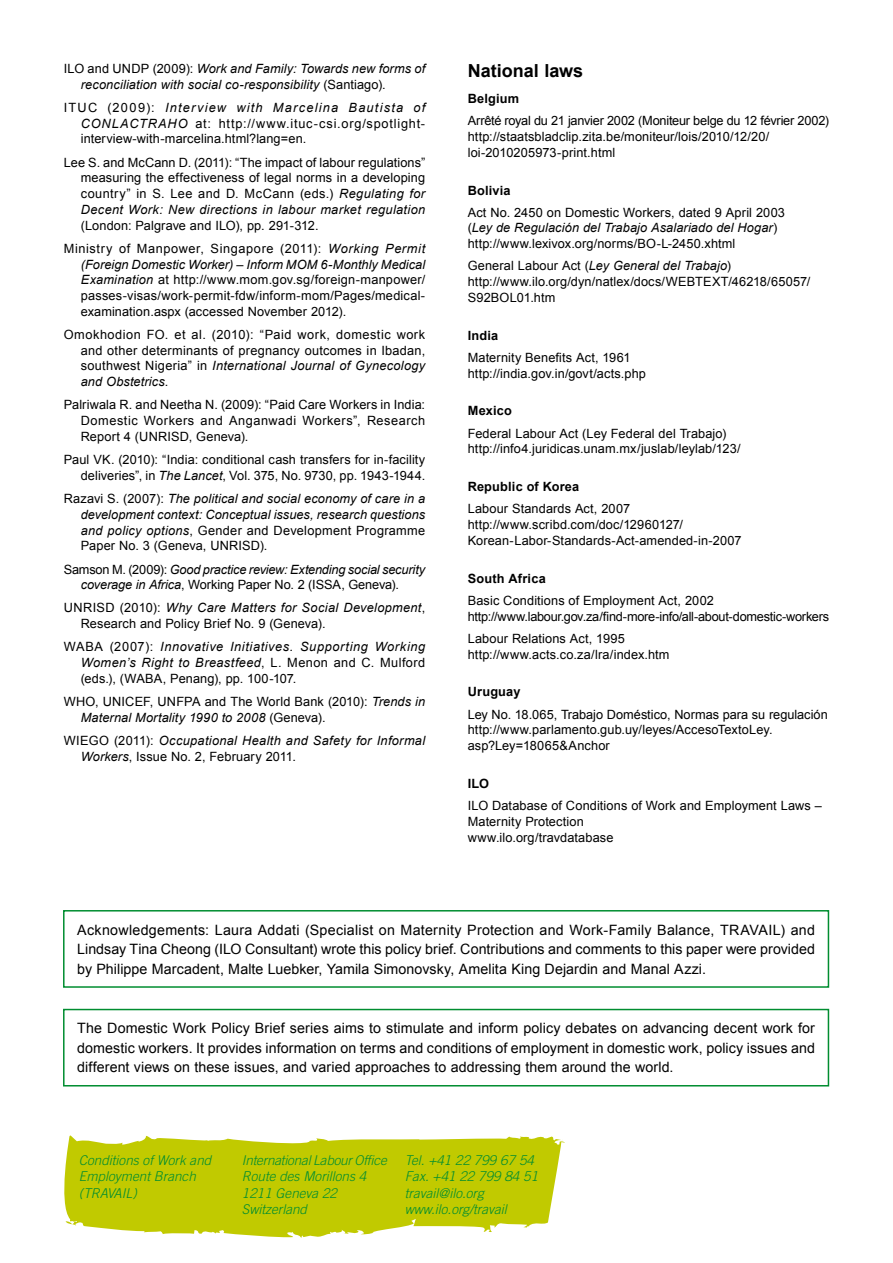
<style>
.page{position:relative;width:893px;height:1263px;background:#fff}
.page>*{position:absolute;margin:0;border:0;box-sizing:border-box;transform-origin:0 0}
.inter_1_dwpb{font:700 18px "Arial";color:#000}
.txt_dwpb{font:14.25px/19.5px "Arial";letter-spacing:.005em;color:#000;text-align:justify}
.t1{font:italic 300 13.5px/16.2px "Trade Gothic LT Com";color:#008d30}
.refs_dwpb{font:12.75px/15.8px "Arial";letter-spacing:.01em;color:#000}
.refs_dwpb-2{font:italic 12.75px/15.8px "Arial";letter-spacing:.01em;color:#000}
.refs_dwpb-3{font:italic 12.75px/15.8px "Arial";letter-spacing:-.01em;color:#000}
.refs_dwpb-4{font:12.75px/15.8px "Arial";letter-spacing:-.015em;color:#000}
.refs_dwpb-5{font:700 12.75px "Arial";letter-spacing:.015em;color:#000}
.s1{font-style:normal}
.s2{font-style:italic}
</style>
<div class="page">
<svg style="left:64px;top:1135px;width:501px;height:103px;background:#cad125"></svg>
<div style="left:63px;top:910px;width:766px;height:78px;border:2px solid #008d30"></div>
<div style="left:63px;top:1009px;width:766px;height:77px;border:2px solid #008d30"></div>
<p class="refs_dwpb-2" style="left:81px;top:61px;width:346px;text-indent:-17px"><span class="s1">ILO and UNDP (2009):</span> Work and Family: Towards new forms of reconciliation with social co-responsibility <span class="s1">(Santiago).</span></p>
<p class="refs_dwpb" style="left:81px;top:100px;width:346px;text-align:justify;text-indent:-17px">ITUC (2009): <span class="s2">Interview with Marcelina Bautista of CONLACTRAHO</span> at: http://www.ituc-csi.org/spotlight&shy;interview-with-marcelina.html?lang=en.</p>
<p class="refs_dwpb" style="left:81px;top:154px;width:346px;text-align:justify;text-indent:-17px">Lee S. and McCann D. (2011): “The impact of labour regulations” measuring the effectiveness of legal norms in a developing country” in S. Lee and D. McCann (eds.) <span class="s2">Regulating for Decent Work: New directions in labour market regulation </span>(London: Palgrave and ILO), pp. 291-312.</p>
<p class="refs_dwpb" style="left:81px;top:241px;width:346px;text-align:justify;text-indent:-17px">Ministry of Manpower, Singapore (2011): <span class="s2">Working Permit (Foreign Domestic Worker) – Inform MOM 6-Monthly Medical Examination</span> at http://www.mom.gov.sg/foreign-manpower/ passes-visas/work-permit-fdw/inform-mom/Pages/medical&shy;examination.aspx (accessed November 2012).</p>
<p class="refs_dwpb" style="left:81px;top:327px;width:346px;text-align:justify;text-indent:-17px">Omokhodion FO. et al. (2010): “Paid work, domestic work and other determinants of pregnancy outcomes in Ibadan, southwest Nigeria” in <span class="s2">International Journal of Gynecology and Obstetrics</span>.</p>
<p class="refs_dwpb" style="left:81px;top:397px;width:346px;text-align:justify;text-indent:-17px">Palriwala R. and Neetha N. (2009): “Paid Care Workers in India:<br>Domestic Workers and Anganwadi Workers”, Research Report 4 (UNRISD, Geneva).</p>
<p class="refs_dwpb" style="left:64px;top:452px;width:363px;text-align:right">Paul VK. (2010): “India: conditional cash transfers for in-facility deliveries”, in <span class="s2">The Lancet</span>, Vol. 375, No. 9730, pp. 1943-1944.</p>
<p class="refs_dwpb-2" style="left:81px;top:491px;width:346px;text-align:justify;text-indent:-17px"><span class="s1">Razavi S. (2007):</span> The political and social economy of care in a development context: Conceptual issues, research questions and policy options<span class="s1">, Gender and Development Programme Paper No. 3 (Geneva, UNRISD).</span></p>
<p class="refs_dwpb-3" style="left:81px;top:561px;width:346px;text-indent:-17px"><span class="s1">Samson M. (2009):</span> Good practice review: Extending social security coverage in Africa<span class="s1">, Working Paper No. 2 (ISSA, Geneva).</span></p>
<p class="refs_dwpb" style="left:81px;top:600px;width:346px;text-indent:-17px">UNRISD (2010): <span class="s2">Why Care Matters for Social Development</span>,<br>Research and Policy Brief No. 9 (Geneva).</p>
<p class="refs_dwpb" style="left:81px;top:639px;width:346px;text-align:justify;text-indent:-17px">WABA (2007): <span class="s2">Innovative Initiatives. Supporting Working Women’s Right to Breastfeed</span>, L. Menon and C. Mulford (eds.), (WABA, Penang), pp. 100-107.</p>
<p class="refs_dwpb" style="left:81px;top:694px;width:346px;text-indent:-17px">WHO, UNICEF, UNFPA and The World Bank (2010): <span class="s2">Trends in<br>Maternal Mortality 1990 to 2008</span> (Geneva).</p>
<p class="refs_dwpb-2" style="left:81px;top:733px;width:346px;text-indent:-17px"><span class="s1">WIEGO (2011):</span> Occupational Health and Safety for Informal<br>Workers<span class="s1">, Issue No. 2, February 2011.</span></p>
<p class="inter_1_dwpb" style="left:468px;top:58px;width:117px">National laws</p>
<p class="refs_dwpb-5" style="left:468px;top:90px;width:53px">Belgium</p>
<p class="refs_dwpb" style="left:468px;top:113px;width:363px">Arrêté royal du 21 janvier 2002 (Moniteur belge du 12 février 2002) http://staatsbladclip.zita.be/moniteur/lois/2010/12/20/ loi-2010205973-print.html</p>
<p class="refs_dwpb-5" style="left:468px;top:182px;width:44px">Bolivia</p>
<p class="refs_dwpb" style="left:468px;top:204px;width:319px">Act No. 2450 on Domestic Workers, dated 9 April 2003 (<span class="s2">Ley de Regulación del Trabajo Asalariado del Hogar</span>) http://www.lexivox.org/norms/BO-L-2450.xhtml</p>
<p class="refs_dwpb" style="left:468px;top:258px;width:344px">General Labour Act (<span class="s2">Ley General del Trabajo</span>) http://www.ilo.org/dyn/natlex/docs/WEBTEXT/46218/65057/<br>S92BOL01.htm</p>
<p class="refs_dwpb-5" style="left:468px;top:327px;width:32px">India</p>
<p class="refs_dwpb" style="left:468px;top:350px;width:180px">Maternity Benefits Act, 1961 http://india.gov.in/govt/acts.php</p>
<p class="refs_dwpb-5" style="left:468px;top:403px;width:46px">Mexico</p>
<p class="refs_dwpb" style="left:468px;top:425px;width:274px">Federal Labour Act (Ley Federal del Trabajo) http://info4.juridicas.unam.mx/juslab/leylab/123/</p>
<p class="refs_dwpb-5" style="left:468px;top:478px;width:113px">Republic of Korea</p>
<p class="refs_dwpb" style="left:468px;top:501px;width:275px">Labour Standards Act, 2007 http://www.scribd.com/doc/12960127/<br>Korean-Labor-Standards-Act-amended-in-2007</p>
<p class="refs_dwpb-5" style="left:468px;top:570px;width:80px">South Africa</p>
<p class="refs_dwpb-4" style="left:468px;top:593px;width:363px">Basic Conditions of Employment Act, 2002 http://www.labour.gov.za/find-more-info/all-about-domestic-workers</p>
<p class="refs_dwpb" style="left:468px;top:630px;width:203px">Labour Relations Act, 1995 http://www.acts.co.za/lra/index.htm</p>
<p class="refs_dwpb-5" style="left:468px;top:683px;width:54px">Uruguay</p>
<p class="refs_dwpb" style="left:468px;top:706px;width:362px">Ley No. 18.065, Trabajo Doméstico, Normas para su regulación http://www.parlamento.gub.uy/leyes/AccesoTextoLey. asp?Ley=18065&amp;Anchor</p>
<p class="refs_dwpb-5" style="left:468px;top:775px;width:23px">ILO</p>
<p class="refs_dwpb" style="left:468px;top:798px;width:356px">ILO Database of Conditions of Work and Employment Laws –<br>Maternity Protection<br>www.ilo.org/travdatabase</p>
<p class="txt_dwpb" style="left:77px;top:920px;width:739px">Acknowledgements: Laura Addati (Specialist on Maternity Protection and Work-Family Balance, TRAVAIL) and Lindsay Tina Cheong (ILO Consultant) wrote this policy brief. Contributions and comments to this paper were provided by Philippe Marcadent, Malte Luebker, Yamila Simonovsky, Amelita King Dejardin and Manal Azzi.</p>
<p class="txt_dwpb" style="left:77px;top:1019px;width:739px">The Domestic Work Policy Brief series aims to stimulate and inform policy debates on advancing decent work for domestic workers. It provides information on terms and conditions of employment in domestic work, policy issues and different views on these issues, and varied approaches to addressing them around the world.</p>
<p class="t1" style="left:79px;top:1152px;width:134px">Conditions of Work and<br>Employment Branch (TRAVAIL)</p>
<p class="t1" style="left:242px;top:1152px;width:146px">International Labour Office<br>Route des Morillons 4<br>1211 Geneva 22<br>Switzerland</p>
<p class="t1" style="left:405px;top:1152px;width:135px">Tel. +41 22 799 67 54<br>Fax. +41 22 799 84 51 travail@ilo.org www.ilo.org/travail</p>
</div>
